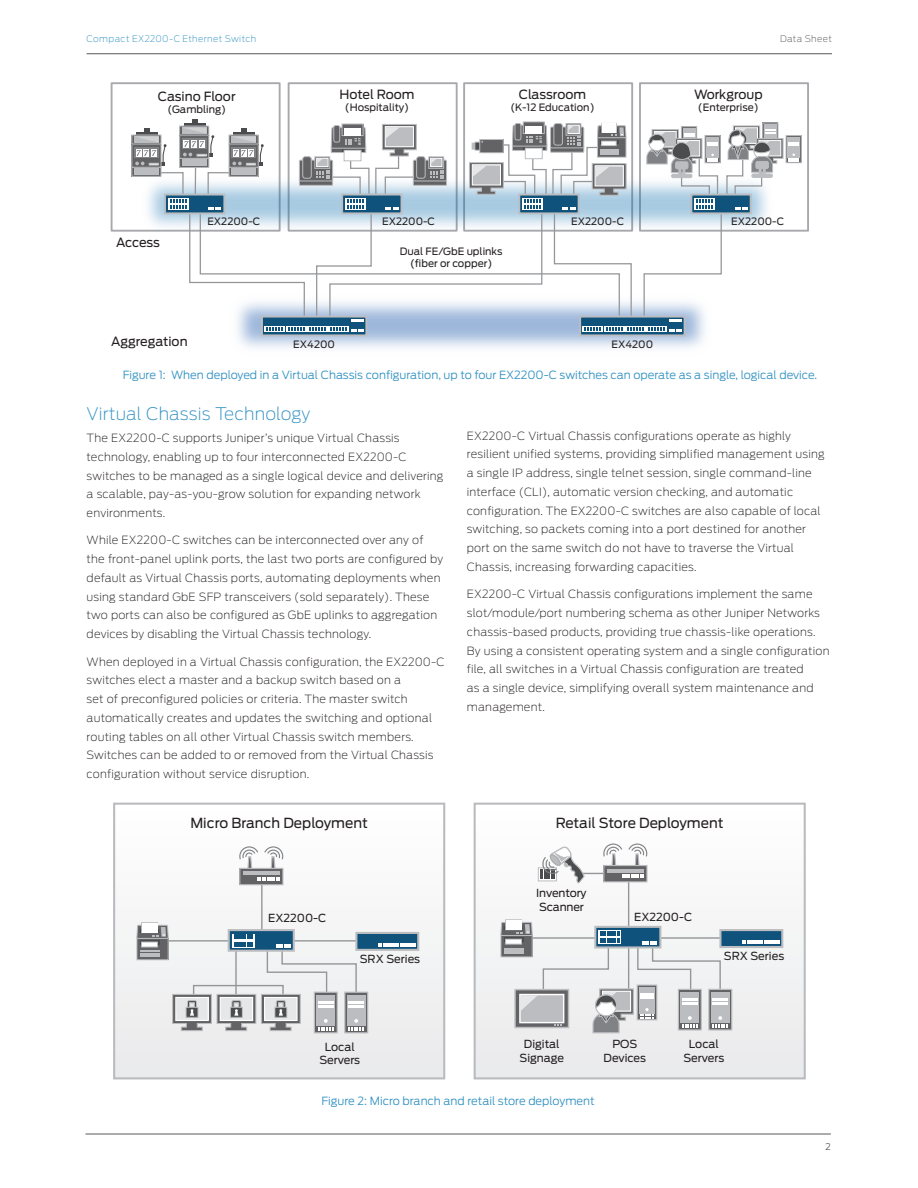
<style>
.page{position:relative;width:918px;height:1188px;background:#fff}
.page>*{position:absolute;margin:0;border:0;box-sizing:border-box;transform-origin:0 0}
.t1{font:200 17.25px "Antenna";letter-spacing:.01em;color:#3392c2}
.t2{font:13.8px "Antenna";color:#231f20}
.t3{font:12.6px "Antenna";color:#231f20}
.t4{font:200 11.25px/18.8px "Antenna";letter-spacing:.02em;color:#231f20}
.Figure_Caption{font:300 11.25px "Antenna";color:#3392c2}
.t5{font:11.1px/13.4px "Antenna";color:#231f20;text-align:center}
.t6{font:10.05px/12.1px "Antenna";color:#231f20;text-align:center}
.t7{font:200 9px "Antenna";letter-spacing:.04em;color:#3392c2}
.t8{font:200 9px "Antenna";letter-spacing:.04em;color:#57585a}
.t9{font:300 9px "Antenna";color:#57585a}
</style>
<div class="page">
<hr style="left:87px;top:54px;width:745px;height:1px;background:#57585a">
<hr style="left:85px;top:1134px;width:746px;height:1px;background:#57585a">
<div style="left:111px;top:82px;width:170px;height:150px;border:2px solid #a8a9ad"></div>
<div style="left:288px;top:82px;width:170px;height:150px;border:2px solid #a8a9ad"></div>
<div style="left:463px;top:82px;width:170px;height:150px;border:2px solid #a8a9ad"></div>
<div style="left:639px;top:82px;width:170px;height:150px;border:2px solid #a8a9ad"></div>
<img style="left:110px;top:144px;width:695px;height:88px">
<div style="left:262px;top:317px;width:104px;height:18px;background:#0f527b"></div>
<div style="left:261px;top:316px;width:106px;height:20px;border:2px solid #bcbdc0"></div>
<div style="left:580px;top:317px;width:105px;height:18px;background:#0f527b"></div>
<div style="left:579px;top:316px;width:107px;height:20px;border:2px solid #bcbdc0"></div>
<div style="left:132px;top:144px;width:29px;height:23px;background:#636366"></div>
<div style="left:131px;top:144px;width:31px;height:24px;border:1px solid #bcbdc0"></div>
<div style="left:132px;top:167px;width:29px;height:9px;background:#636366"></div>
<div style="left:131px;top:167px;width:31px;height:10px;border:1px solid #bcbdc0"></div>
<div style="left:132px;top:135px;width:29px;height:9px;background:#636366"></div>
<div style="left:131px;top:135px;width:31px;height:10px;border:1px solid #bcbdc0"></div>
<div style="left:786px;top:136px;width:15px;height:27px;background:#636366"></div>
<div style="left:786px;top:135px;width:16px;height:28px;border:1px solid #bcbdc0"></div>
<div style="left:788px;top:137px;width:12px;height:21px;background:#bcbdc0"></div>
<svg style="left:134px;top:119px;width:665px;height:213px"></svg>
<div style="left:114px;top:804px;width:330px;height:274px;background:linear-gradient(to right,#f6f6f7,#f5f5f6)"></div>
<div style="left:113px;top:803px;width:332px;height:276px;border:2px solid #babbbe"></div>
<hr style="left:261px;top:875px;width:2px;height:68px;background:#939598">
<div style="left:475px;top:804px;width:330px;height:274px;background:linear-gradient(to right,#f5f5f6,#f5f5f6)"></div>
<div style="left:474px;top:803px;width:332px;height:276px;border:2px solid #babbbe"></div>
<div style="left:141px;top:922px;width:17px;height:11px;border:1px solid #bcbdc0"></div>
<div style="left:142px;top:923px;width:15px;height:10px;background:#fff"></div>
<div style="left:240px;top:868px;width:43px;height:17px;background:#636366"></div>
<div style="left:239px;top:868px;width:44px;height:17px;border:1px solid #bcbdc0"></div>
<svg style="left:239px;top:846px;width:44px;height:35px"></svg>
<div style="left:356px;top:933px;width:62px;height:17px;background:#0f527b"></div>
<div style="left:355px;top:932px;width:64px;height:19px;border:2px solid #bcbdc0"></div>
<svg style="left:379px;top:943px;width:36px;height:3px"></svg>
<div style="left:314px;top:992px;width:24px;height:41px;border:1px solid #bcbdc0"></div>
<svg style="left:364px;top:994px;width:2px;height:37px"></svg>
<div style="left:344px;top:992px;width:24px;height:41px;border:1px solid #bcbdc0"></div>
<div style="left:347px;top:995px;width:18px;height:30px;background:#bcbdc0"></div>
<svg style="left:136px;top:924px;width:228px;height:108px"></svg>
<hr style="left:577px;top:873px;width:39px;height:1px;background:#939598">
<hr style="left:628px;top:872px;width:1px;height:121px;background:#939598">
<div style="left:505px;top:919px;width:17px;height:11px;border:1px solid #bcbdc0"></div>
<div style="left:506px;top:920px;width:15px;height:10px;background:#fff"></div>
<div style="left:604px;top:866px;width:43px;height:16px;background:#636366"></div>
<div style="left:603px;top:865px;width:45px;height:17px;border:1px solid #bcbdc0"></div>
<svg style="left:603px;top:844px;width:44px;height:34px"></svg>
<div style="left:720px;top:930px;width:62px;height:17px;background:#0f527b"></div>
<div style="left:719px;top:929px;width:64px;height:19px;border:2px solid #bcbdc0"></div>
<svg style="left:743px;top:940px;width:36px;height:4px"></svg>
<div style="left:538px;top:867px;width:19px;height:14px;border:1px solid #bcbdc0"></div>
<svg style="left:540px;top:845px;width:45px;height:38px"></svg>
<svg style="left:728px;top:991px;width:2px;height:38px"></svg>
<div style="left:708px;top:989px;width:24px;height:42px;border:1px solid #bcbdc0"></div>
<div style="left:711px;top:992px;width:18px;height:31px;background:#bcbdc0"></div>
<svg style="left:500px;top:921px;width:228px;height:113px"></svg>
<p class="t7" style="left:87px;top:34px;width:171px">Compact EX2200-C Ethernet Switch</p>
<p class="t8" style="left:780px;top:34px;width:53px">Data Sheet</p>
<p class="t3" style="left:158px;top:89px;width:79px">Casino Floor</p>
<p class="t6" style="left:167px;top:103px;width:60px">(Gambling)</p>
<p class="t3" style="left:340px;top:87px;width:76px">Hotel Room</p>
<p class="t6" style="left:345px;top:101px;width:66px">(Hospitality)</p>
<p class="t3" style="left:519px;top:87px;width:69px">Classroom</p>
<p class="t6" style="left:510px;top:101px;width:86px">(K-12 Education)</p>
<p class="t3" style="left:116px;top:235px;width:45px">Access</p>
<p class="t6" style="left:207px;top:216px;width:54px">EX2200-C</p>
<p class="t6" style="left:382px;top:216px;width:54px">EX2200-C</p>
<p class="t6" style="left:400px;top:245px;width:104px">Dual FE/GbE uplinks (fiber or copper)</p>
<p class="t6" style="left:571px;top:216px;width:54px">EX2200-C</p>
<p class="t3" style="left:111px;top:334px;width:78px">Aggregation</p>
<p class="t6" style="left:293px;top:338px;width:43px">EX4200</p>
<p class="t6" style="left:612px;top:338px;width:43px">EX4200</p>
<p class="t3" style="left:694px;top:87px;width:70px">Workgroup</p>
<p class="t6" style="left:698px;top:101px;width:62px">(Enterprise)</p>
<p class="t6" style="left:731px;top:216px;width:54px">EX2200-C</p>
<p class="Figure_Caption" style="left:123px;top:368px;width:696px">Figure 1: When deployed in a Virtual Chassis configuration, up to four EX2200-C switches can operate as a single, logical device.</p>
<h1 class="t1" style="left:87px;top:404px;width:225px">Virtual Chassis Technology</h1>
<p class="t4" style="left:87px;top:429px;width:358px">The EX2200-C supports Juniper’s unique Virtual Chassis technology, enabling up to four interconnected EX2200-C switches to be managed as a single logical device and delivering a scalable, pay-as-you-grow solution for expanding network environments.</p>
<p class="t4" style="left:87px;top:531px;width:358px">While EX2200-C switches can be interconnected over any of the front-panel uplink ports, the last two ports are configured by default as Virtual Chassis ports, automating deployments when using standard GbE SFP transceivers (sold separately). These two ports can also be configured as GbE uplinks to aggregation devices by disabling the Virtual Chassis technology.</p>
<p class="t4" style="left:87px;top:652px;width:359px">When deployed in a Virtual Chassis configuration, the EX2200-C switches elect a master and a backup switch based on a<br>set of preconfigured policies or criteria. The master switch automatically creates and updates the switching and optional routing tables on all other Virtual Chassis switch members.<br>Switches can be added to or removed from the Virtual Chassis configuration without service disruption.</p>
<p class="t4" style="left:467px;top:426px;width:359px">EX2200-C Virtual Chassis configurations operate as highly resilient unified systems, providing simplified management using a single IP address, single telnet session, single command-line interface (CLI), automatic version checking, and automatic configuration. The EX2200-C switches are also capable of local switching, so packets coming into a port destined for another port on the same switch do not have to traverse the Virtual Chassis, increasing forwarding capacities.</p>
<p class="t4" style="left:467px;top:585px;width:364px">EX2200-C Virtual Chassis configurations implement the same slot/module/port numbering schema as other Juniper Networks chassis-based products, providing true chassis-like operations.<br>By using a consistent operating system and a single configuration file, all switches in a Virtual Chassis configuration are treated<br>as a single device, simplifying overall system maintenance and management.</p>
<p class="t2" style="left:190px;top:815px;width:179px">Micro Branch Deployment</p>
<p class="t2" style="left:556px;top:815px;width:169px">Retail Store Deployment</p>
<p class="t5" style="left:268px;top:912px;width:60px">EX2200-C</p>
<p class="t5" style="left:360px;top:953px;width:62px">SRX Series</p>
<p class="t5" style="left:536px;top:886px;width:52px;line-height:13.8px;text-align:left">Inventory<br>Scanner</p>
<p class="t5" style="left:634px;top:911px;width:60px">EX2200-C</p>
<p class="t5" style="left:724px;top:950px;width:62px">SRX Series</p>
<p class="t5" style="left:319px;top:1040px;width:42px">Local<br>Servers</p>
<p class="t5" style="left:519px;top:1038px;width:46px">Digital<br>Signage</p>
<p class="t5" style="left:604px;top:1038px;width:44px">POS<br>Devices</p>
<p class="Figure_Caption" style="left:322px;top:1094px;width:275px">Figure 2: Micro branch and retail store deployment</p>
<p class="t5" style="left:683px;top:1038px;width:42px">Local<br>Servers</p>
<p class="t9" style="left:826px;top:1142px;width:7px">2</p>
</div>
